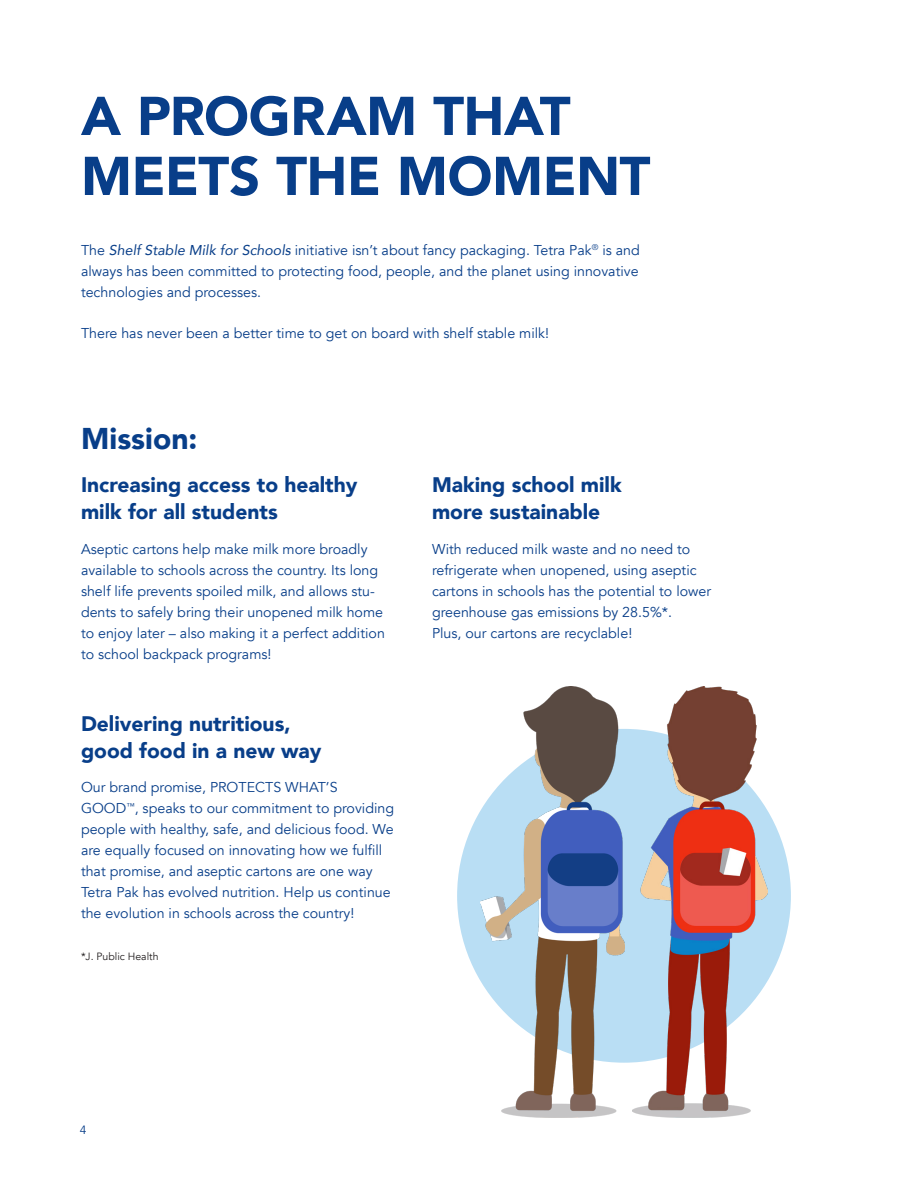
<style>
.page{position:relative;width:918px;height:1188px;background:#fff}
.page>*{position:absolute;margin:0;border:0;box-sizing:border-box;transform-origin:0 0}
.Heading_1{font:900 54px/60px "Avenir";letter-spacing:-.01em;color:#083e89}
.Heading_2{font:900 30px "Avenir";letter-spacing:.005em;color:#083e89}
.Heading_3{font:900 21px/27px "Avenir";color:#083e89}
.Paragraph_-_basic{font:14.25px/21px "Avenir";color:#083e89}
.t1{font:12px "Avenir";color:#083e89}
.statistic_source{font:10.5px "Avenir";color:#231f20}
.s1{font-style:italic}
</style>
<div class="page">
<hr style="left:917px;top:0;width:1px;height:1188px;background:#73bde9">
<hr style="left:917px;top:433px;width:1px;height:286px;background:#083e89">
<div style="left:457px;top:729px;width:334px;height:334px;background:#b9def4;border-radius:50%"></div>
<img style="left:481px;top:687px;width:143px;height:431px">
<img style="left:633px;top:687px;width:134px;height:431px">
<p class="Heading_1" style="left:81px;top:85px;width:571px">A PROGRAM THAT<br>MEETS THE MOMENT</p>
<p class="Paragraph_-_basic" style="left:81px;top:240px;width:560px;text-align:justify">The <span class="s1">Shelf Stable Milk for Schools</span> initiative isn’t about fancy packaging. Tetra Pak<sup>®</sup> is and always has been committed to protecting food, people, and the planet using innovative technologies and processes.</p>
<p class="Paragraph_-_basic" style="left:81px;top:323px;width:470px">There has never been a better time to get on board with shelf stable milk!</p>
<p class="Heading_2" style="left:81px;top:413px;width:118px">Mission:</p>
<p class="Heading_3" style="left:81px;top:471px;width:278px">Increasing access to healthy milk for all students</p>
<p class="Paragraph_-_basic" style="left:81px;top:539px;width:305px">Aseptic cartons help make milk more broadly available to schools across the country. Its long shelf life prevents spoiled milk, and allows stu&shy;dents to safely bring their unopened milk home to enjoy later – also making it a perfect addition to school backpack programs!</p>
<p class="Heading_3" style="left:81px;top:709px;width:242px">Delivering nutritious, good food in a new way</p>
<p class="Paragraph_-_basic" style="left:81px;top:777px;width:315px">Our brand promise, PROTECTS WHAT’S GOOD<sup>™</sup>, speaks to our commitment to providing people with healthy, safe, and delicious food. We are equally focused on innovating how we fulfill that promise, and aseptic cartons are one way Tetra Pak has evolved nutrition. Help us continue the evolution in schools across the country!</p>
<p class="statistic_source" style="left:81px;top:950px;width:79px">*J. Public Health</p>
<p class="Heading_3" style="left:432px;top:471px;width:191px">Making school milk more sustainable</p>
<p class="Paragraph_-_basic" style="left:432px;top:538px;width:281px">With reduced milk waste and no need to refrigerate when unopened, using aseptic cartons in schools has the potential to lower greenhouse gas emissions by 28.5%*.<br>Plus, our cartons are recyclable!</p>
<p class="t1" style="left:80px;top:1123px;width:8px">4</p>
</div>
